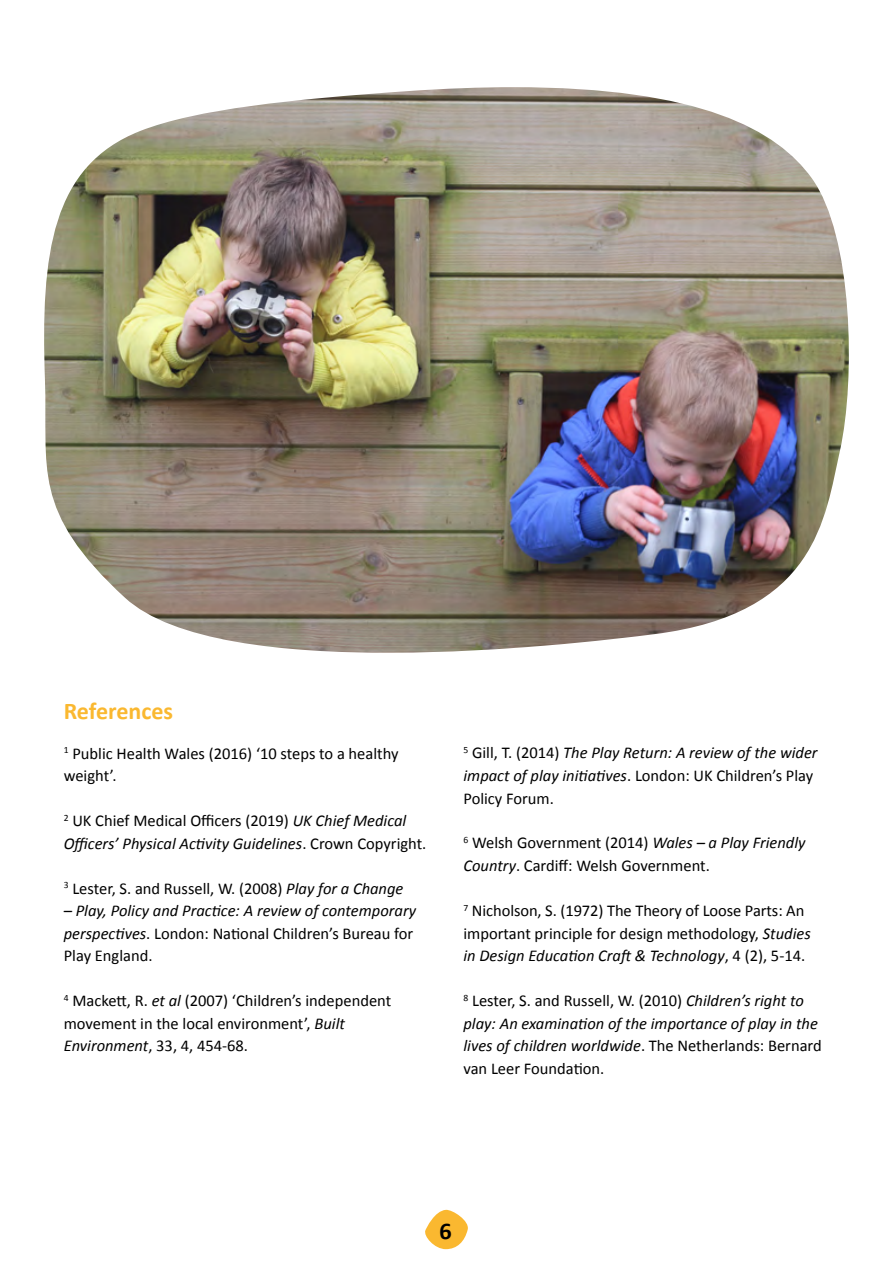
<style>
.page{position:relative;width:893px;height:1263px;background:#fff}
.page>*{position:absolute;margin:0;border:0;box-sizing:border-box;transform-origin:0 0}
.t1{font:700 24px "Calibri";color:#fab830}
.t2{font:700 24px "Calibri";color:#000}
.t3{font:italic 16.5px/22.5px "Calibri";color:#000}
.t4{font:16.5px/22.5px "Calibri";color:#000}
.s1{font-style:normal}
.s2{font-style:italic}
</style>
<div class="page">
<svg style="left:425px;top:1209px;width:43px;height:40px"></svg>
<img style="left:44px;top:87px;width:805px;height:566px">
<h1 class="t1" style="left:64px;top:694px;width:111px">References</h1>
<p class="t4" style="left:64px;top:741px;width:336px"><sup>1</sup> Public Health Wales (2016) ‘10 steps to a healthy weight’.</p>
<p class="t3" style="left:64px;top:809px;width:364px"><sup>2</sup> <span class="s1">UK Chief Medical Officers (2019)</span> UK Chief Medical<br>Officers’ Physical Activity Guidelines<span class="s1">. Crown Copyright.</span></p>
<p class="t4" style="left:64px;top:876px;width:341px"><sup>3</sup> Lester, S. and Russell, W. (2008) <span class="s2">Play for a Change</span></p>
<p class="t3" style="left:64px;top:899px;width:354px">– Play, Policy and Practice: A review of contemporary perspectives<span class="s1">. London: National Children’s Bureau for<br>Play England.</span></p>
<p class="t4" style="left:64px;top:989px;width:329px"><sup>4</sup> Mackett, R. <span class="s2">et al</span> (2007) ‘Children’s independent movement in the local environment’, <span class="s2">Built<br>Environment</span>, 33, 4, 454-68.</p>
<p class="t3" style="left:463px;top:741px;width:356px"><sup>5</sup> <span class="s1">Gill, T. (2014)</span> The Play Return: A review of the wider impact of play initiatives<span class="s1">. London: UK Children’s Play<br>Policy Forum.</span></p>
<p class="t4" style="left:463px;top:831px;width:344px"><sup>6</sup> Welsh Government (2014) <span class="s2">Wales – a Play Friendly<br>Country</span>. Cardiff: Welsh Government.</p>
<p class="t4" style="left:463px;top:899px;width:349px"><sup>7</sup> Nicholson, S. (1972) The Theory of Loose Parts: An important principle for design methodology, <span class="s2">Studies in Design Education Craft &amp; Technology</span>, 4 (2), 5-14.</p>
<p class="t3" style="left:463px;top:988px;width:360px"><sup>8</sup> <span class="s1">Lester, S. and Russell, W. (2010)</span> Children’s right to play: An examination of the importance of play in the lives of children worldwide<span class="s1">. The Netherlands: Bernard van Leer Foundation.</span></p>
<h1 class="t2" style="left:439px;top:1213px;width:14px">6</h1>
</div>
